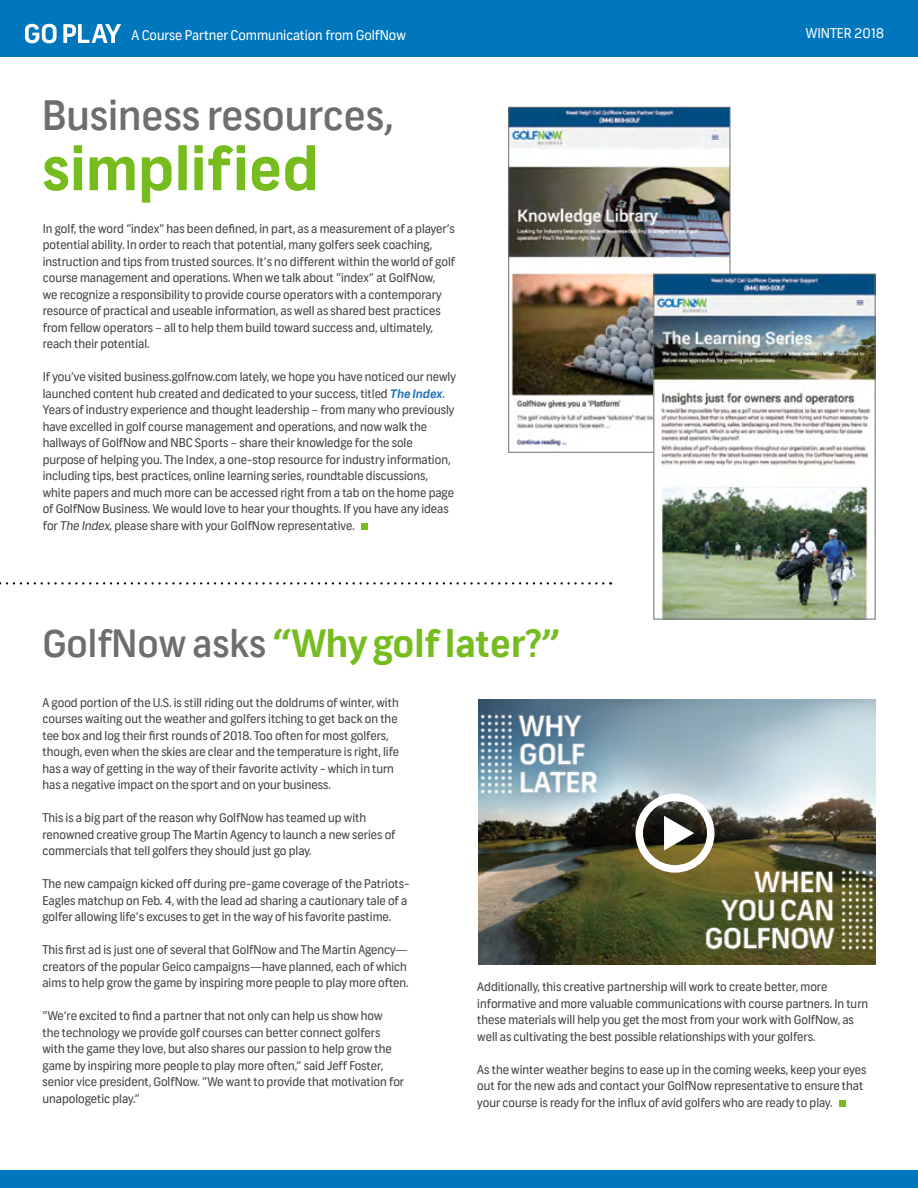
<style>
.page{position:relative;width:918px;height:1188px;background:#fff}
.page>*{position:absolute;margin:0;border:0;box-sizing:border-box;transform-origin:0 0}
.t1{font:700 60px "NBCSN Frank";color:#77bc1f}
.t2{font:500 40.5px "NBCSN Frank";color:#6d6e71}
.t3{font:700 37.5px "NBCSN Frank";color:#77bc1f}
.t4{font:13.5px "NBCSN Frank";color:#fff}
.t5{font:12px/16.5px "NBCSN Frank";color:#414042}
.s1{font-family:"NBCSN Frank Bold Italic NBCSN Frank";color:#2574bb}
.s2{font-weight:500;color:#6d6e71}
</style>
<div class="page">
<svg style="left:0;top:582px;width:603px;height:3px"></svg>
<img style="left:510px;top:109px;width:218px;height:338px">
<div style="left:508px;top:107px;width:222px;height:346px;border:1px solid #6d6e71"></div>
<div style="left:0;top:1171px;width:918px;height:17px;background:#0076bc"></div>
<div style="left:0;top:0;width:918px;height:57px;background:#0076bc"></div>
<svg style="left:25px;top:24px;width:32px;height:19px"></svg>
<svg style="left:63px;top:24px;width:58px;height:19px"></svg>
<svg style="left:362px;top:523px;width:6px;height:6px"></svg>
<div style="left:840px;top:1100px;width:6px;height:7px;background:#77bc1f"></div>
<img style="left:478px;top:699px;width:398px;height:266px">
<img style="left:655px;top:276px;width:219px;height:341px">
<div style="left:653px;top:274px;width:223px;height:345px;border:1px solid #6d6e71"></div>
<svg style="left:664px;top:816px;width:30px;height:35px"></svg>
<div style="left:635px;top:794px;width:80px;height:79px;border:8px solid #fff;border-radius:50%"></div>
<p class="t4" style="left:131px;top:27px;width:276px">A Course Partner Communication from GolfNow</p>
<p class="t4" style="left:806px;top:25px;width:80px">WINTER 2018</p>
<h2 class="t2" style="left:42px;top:91px;width:353px">Business resources,</h2>
<h1 class="t1" style="left:42px;top:132px;width:278px">simplified</h1>
<p class="t5" style="left:43px;top:220px;width:414px">In golf, the word “index” has been defined, in part, as a measurement of a player’s potential ability. In order to reach that potential, many golfers seek coaching, instruction and tips from trusted sources. It’s no different within the world of golf course management and operations. When we talk about “index” at GolfNow,<br>we recognize a responsibility to provide course operators with a contemporary resource of practical and useable information, as well as shared best practices from fellow operators – all to help them build toward success and, ultimately, reach their potential.</p>
<p class="t5" style="left:43px;top:369px;width:415px">If you’ve visited business.golfnow.com lately, we hope you have noticed our newly launched content hub created and dedicated to your success, titled <span class="s1">The Index</span>.<br>Years of industry experience and thought leadership – from many who previously have excelled in golf course management and operations, and now walk the hallways of GolfNow and NBC Sports – share their knowledge for the sole purpose of helping you. The Index, a one-stop resource for industry information, including tips, best practices, online learning series, roundtable discussions, white papers and much more can be accessed right from a tab on the home page of GolfNow Business. We would love to hear your thoughts. If you have any ideas for The Index, please share with your GolfNow representative.</p>
<h3 class="t3" style="left:42px;top:620px;width:519px"><span class="s2">GolfNow asks</span> “Why golf later?”</h3>
<p class="t5" style="left:42px;top:694px;width:358px">A good portion of the U.S. is still riding out the doldrums of winter, with courses waiting out the weather and golfers itching to get back on the tee box and log their first rounds of 2018. Too often for most golfers, though, even when the skies are clear and the temperature is right, life has a way of getting in the way of their favorite activity - which in turn has a negative impact on the sport and on your business.</p>
<p class="t5" style="left:42px;top:810px;width:354px">This is a big part of the reason why GolfNow has teamed up with renowned creative group The Martin Agency to launch a new series of commercials that tell golfers they should just go play.</p>
<p class="t5" style="left:42px;top:876px;width:369px">The new campaign kicked off during pre-game coverage of the Patriots-<br>Eagles matchup on Feb. 4, with the lead ad sharing a cautionary tale of a golfer allowing life’s excuses to get in the way of his favorite pastime.</p>
<p class="t5" style="left:42px;top:942px;width:368px">This first ad is just one of several that GolfNow and The Martin Agency— creators of the popular Geico campaigns—have planned, each of which aims to help grow the game by inspiring more people to play more often.</p>
<p class="t5" style="left:42px;top:1008px;width:363px">“We’re excited to find a partner that not only can help us show how<br>the technology we provide golf courses can better connect golfers with the game they love, but also shares our passion to help grow the game by inspiring more people to play more often,” said Jeff Foster, senior vice president, GolfNow. “We want to provide that motivation for unapologetic play.”</p>
<p class="t5" style="left:477px;top:979px;width:392px">Additionally, this creative partnership will work to create better, more informative and more valuable communications with course partners. In turn these materials will help you get the most from your work with GolfNow, as well as cultivating the best possible relationships with your golfers.</p>
<p class="t5" style="left:477px;top:1062px;width:391px">As the winter weather begins to ease up in the coming weeks, keep your eyes out for the new ads and contact your GolfNow representative to ensure that your course is ready for the influx of avid golfers who are ready to play.</p>
</div>
